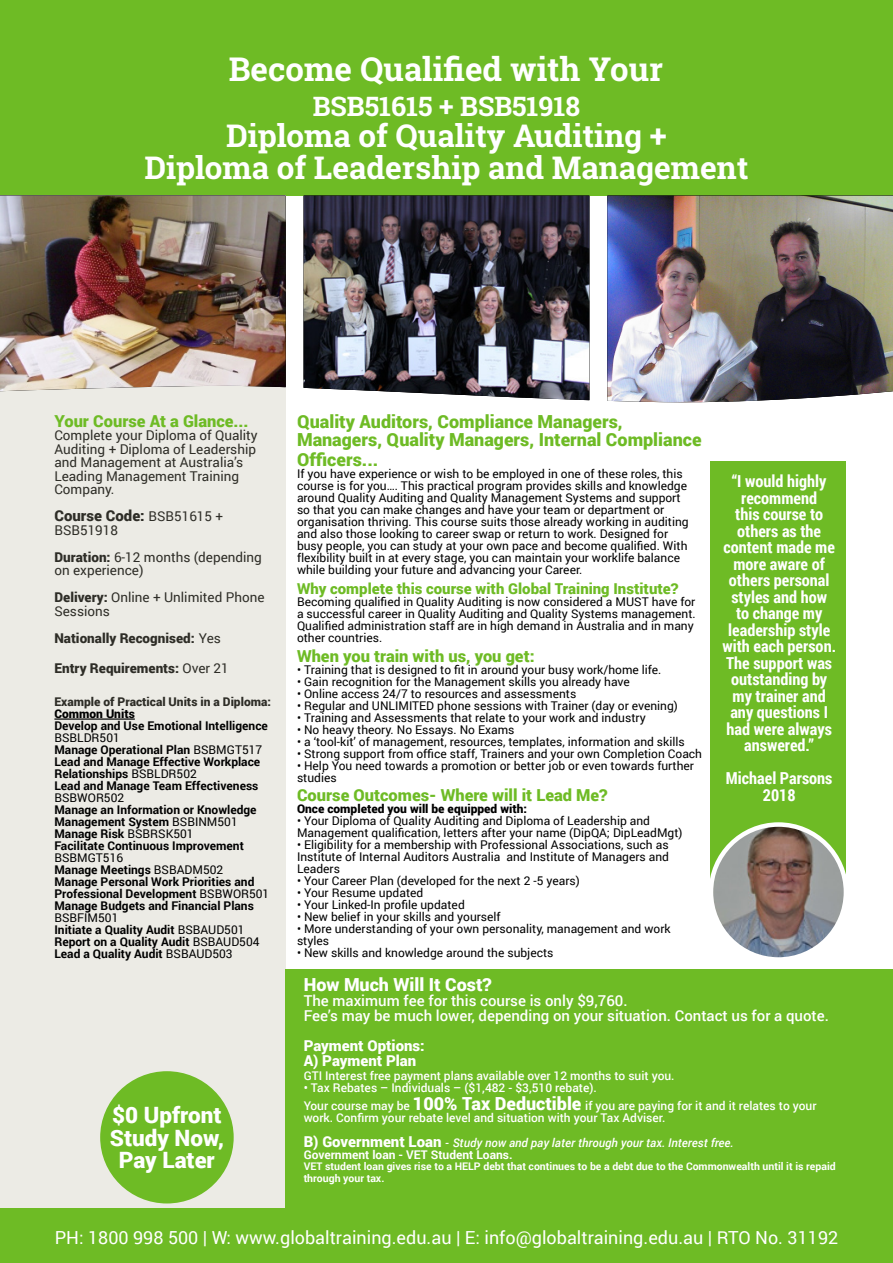
<style>
.page{position:relative;width:893px;height:1263px;background:#fff}
.page>*{position:absolute;margin:0;border:0;box-sizing:border-box;transform-origin:0 0}
.t1{font:700 33px "Roboto Slab";color:#fff}
.t2{font:700 31.5px/31.5px "Roboto Slab";color:#fff;text-align:center}
.t3{font:700 27px "Roboto Slab";color:#fff}
.t4{font:900 22.5px/22.5px "Roboto";color:#fff;text-align:center}
.t5{font:900 18px/18px "Roboto";color:#6ebb25}
.t6{font:18px "Roboto";color:#fff}
.t7{font:900 18px "Roboto";color:#fff}
.t8{font:700 16.5px/16.5px "Roboto Condensed";color:#fff;text-align:center}
.t9{font:900 16.5px "Roboto";color:#6ebb25}
.t10{font:500 15px/15px "Roboto";color:#fff}
.t11{font:900 15px "Roboto";color:#6ebb25}
.t12{font:900 15px/15px "Roboto";color:#fff}
.t13{font:900 15px "Roboto";color:#2e2d27}
.t14{font:13.5px/13.5px "Roboto";color:#2e2d27}
.t15{font:900 13.5px/27px "Roboto";color:#2e2d27}
.t16{font:12px/12px "Roboto";color:#000}
.t17{font:700 12px/12px "Roboto";color:#000}
.t18{font:500 12px/18px "Roboto";color:#fff}
.t19{font:900 12px "Roboto";color:#000}
.t20{font:900 12px "Roboto";color:#2e2d27}
.t21{font:700 12px "Roboto";color:#fff}
.t22{font:700 10.5px/12px "Roboto";color:#fff}
.s1{font-weight:400;font-size:13.5px}
.s2{font-weight:900}
.s3{font-weight:400}
.s4{font-weight:900;font-size:18px}
.s5{font-weight:900;font-size:15px}
.s6{font-style:italic}
</style>
<div class="page">
<div style="left:0;top:0;width:893px;height:195px;background:#6ebb25"></div>
<div style="left:0;top:195px;width:285px;height:1068px;background:#ecebe5"></div>
<div style="left:0;top:1209px;width:893px;height:54px;background:#6ebb25"></div>
<img style="left:0;top:196px;width:286px;height:195px">
<img style="left:304px;top:196px;width:285px;height:204px">
<img style="left:607px;top:196px;width:286px;height:206px">
<hr style="left:54px;top:718px;width:81px;height:2px;background:#000">
<div style="left:711px;top:461px;width:135px;height:435px;background:#6ebb25"></div>
<img style="left:711px;top:825px;width:135px;height:132px">
<div style="left:709px;top:822px;width:139px;height:140px;border:4px solid #fff;border-radius:50%"></div>
<div style="left:285px;top:969px;width:608px;height:240px;background:#6ebb25"></div>
<div style="left:100px;top:1071px;width:134px;height:132px;background:#6ebb25;border-radius:50%"></div>
<h1 class="t1" style="left:229px;top:47px;width:436px">Become Qualified with Your</h1>
<h3 class="t3" style="left:313px;top:87px;width:269px">BSB51615 + BSB51918</h3>
<h2 class="t2" style="left:144px;top:120px;width:606px">Diploma of Quality Auditing +<br>Diploma of Leadership and Management</h2>
<h3 class="t9" style="left:54px;top:409px;width:196px">Your Course At a Glance...</h3>
<p class="t14" style="left:54px;top:428px;width:205px">Complete your Diploma of Quality<br>Auditing + Diploma of Leadership and Management at Australia’s<br>Leading Management Training<br>Company.</p>
<p class="t13" style="left:54px;top:505px;width:170px">Course Code: <span class="s1">BSB51615 +</span></p>
<p class="t14" style="left:54px;top:516px;width:209px;line-height:27px">BSB51918<br><span class="s2">Duration:</span> 6-12 months (depending</p>
<p class="t14" style="left:54px;top:556px;width:212px;line-height:27px">on experience)<br><span class="s2">Delivery:</span> Online + Unlimited Phone</p>
<p class="t15" style="left:54px;top:597px;width:168px"><span class="s3">Sessions<br></span>Nationally Recognised: <span class="s3">Yes</span></p>
<p class="t15" style="left:54px;top:654px;width:176px">Entry Requirements: <span class="s3">Over 21</span></p>
<p class="t20" style="left:54px;top:693px;width:218px">Example of Practical Units in a Diploma:</p>
<p class="t19" style="left:54px;top:705px;width:82px">Common Units</p>
<p class="t17" style="left:54px;top:719px;width:215px">Develop and Use Emotional Intelligence</p>
<p class="t17" style="left:54px;top:731px;width:209px"><span class="s3">BSBLDR501<br></span>Manage Operational Plan <span class="s3">BSBMGT517<br></span>Lead and Manage Effective Workplace<br>Relationships <span class="s3">BSBLDR502<br></span>Lead and Manage Team Effectiveness</p>
<p class="t16" style="left:54px;top:791px;width:71px">BSBWOR502</p>
<p class="t17" style="left:54px;top:803px;width:204px">Manage an Information or Knowledge<br>Management System <span class="s3">BSBINM501<br></span>Manage Risk <span class="s3">BSBRSK501<br></span>Facilitate Continuous Improvement</p>
<p class="t17" style="left:54px;top:851px;width:216px"><span class="s3">BSBMGT516<br></span>Manage Meetings <span class="s3">BSBADM502<br></span>Manage Personal Work Priorities and<br>Professional Development <span class="s3">BSBWOR501<br></span>Manage Budgets and Financial Plans</p>
<p class="t17" style="left:54px;top:911px;width:207px"><span class="s3">BSBFIM501<br></span>Initiate a Quality Audit <span class="s3">BSBAUD501<br></span>Report on a Quality Audit <span class="s3">BSBAUD504<br></span>Lead a Quality Audit <span class="s3">BSBAUD503</span></p>
<h3 class="t4" style="left:110px;top:1103px;width:116px">$0 Upfront<br>Study Now,<br>Pay Later</h3>
<h3 class="t5" style="left:297px;top:412px;width:406px">Quality Auditors, Compliance Managers,<br>Managers, Quality Managers, Internal Compliance</h3>
<h3 class="t5" style="left:297px;top:450px;width:83px">Officers...</h3>
<p class="t16" style="left:297px;top:467px;width:393px">If you have experience or wish to be employed in one of these roles, this course is for you…. This practical program provides skills and knowledge around Quality Auditing and Quality Management Systems and support so that you can make changes and have your team or department or organisation thriving. This course suits those already working in auditing and also those looking to career swap or return to work. Designed for busy people, you can study at your own pace and become qualified. With flexibility built in at every stage, you can maintain your worklife balance while building your future and advancing your Career.</p>
<p class="t11" style="left:297px;top:578px;width:383px">Why complete this course with Global Training Institute?</p>
<p class="t16" style="left:297px;top:595px;width:400px">Becoming qualified in Quality Auditing is now considered a MUST have for a successful career in Quality Auditing and Quality Systems management.<br>Qualified administration staff are in high demand in Australia and in many other countries.</p>
<h3 class="t9" style="left:297px;top:644px;width:239px">When you train with us, you get:</h3>
<p class="t16" style="left:297px;top:663px;width:366px">• Training that is designed to fit in around your busy work/home life.</p>
<p class="t16" style="left:297px;top:675px;width:334px">• Gain recognition for the Management skills you already have</p>
<p class="t16" style="left:297px;top:687px;width:281px">• Online access 24/7 to resources and assessments</p>
<p class="t16" style="left:297px;top:699px;width:382px">• Regular and UNLIMITED phone sessions with Trainer (day or evening)</p>
<p class="t16" style="left:297px;top:711px;width:350px">• Training and Assessments that relate to your work and industry</p>
<p class="t16" style="left:297px;top:723px;width:219px">• No heavy theory. No Essays. No Exams</p>
<p class="t16" style="left:297px;top:735px;width:389px">• a ‘tool-kit’ of management, resources, templates, information and skills</p>
<p class="t16" style="left:297px;top:747px;width:407px">• Strong support from office staff, Trainers and your own Completion Coach</p>
<p class="t16" style="left:297px;top:759px;width:398px">• Help You need towards a promotion or better job or even towards further studies</p>
<h3 class="t9" style="left:297px;top:784px;width:312px">Course Outcomes- Where will it Lead Me?</h3>
<p class="t19" style="left:297px;top:801px;width:231px">Once completed you will be equipped with:</p>
<p class="t16" style="left:297px;top:815px;width:387px">• Your Diploma of Quality Auditing and Diploma of Leadership and<br>Management qualification, letters after your name (DipQA; DipLeadMgt)</p>
<p class="t16" style="left:297px;top:839px;width:374px;text-align:justify">• Eligibility for a membership with Professional Associations, such as Institute of Internal Auditors Australia and Institute of Managers and Leaders</p>
<p class="t16" style="left:297px;top:875px;width:284px">• Your Career Plan (developed for the next 2 -5 years)</p>
<p class="t16" style="left:297px;top:887px;width:128px">• Your Resume updated</p>
<p class="t16" style="left:297px;top:899px;width:169px">• Your Linked-In profile updated</p>
<p class="t16" style="left:297px;top:911px;width:205px">• New belief in your skills and yourself</p>
<p class="t16" style="left:297px;top:923px;width:375px">• More understanding of your own personality, management and work styles</p>
<p class="t16" style="left:297px;top:947px;width:258px">• New skills and knowledge around the subjects</p>
<h3 class="t7" style="left:304px;top:972px;width:190px">How Much Will It Cost?</h3>
<p class="t10" style="left:304px;top:993px;width:527px">The maximum fee for this course is only $9,760.<br>Fee’s may be much lower, depending on your situation. Contact us for a quote.</p>
<p class="t12" style="left:304px;top:1038px;width:123px">Payment Options:<br>A) Payment Plan</p>
<p class="t18" style="left:304px;top:1066px;width:372px">GTI Interest free payment plans available over 12 months to suit you.</p>
<p class="t18" style="left:304px;top:1078px;width:514px">• Tax Rebates – Individuals – ($1,482 - $3,510 rebate).<br>Your course may be <span class="s4">100% Tax Deductible</span> if you are paying for it and it relates to your</p>
<p class="t18" style="left:304px;top:1104px;width:432px;line-height:25.5px">work. Confirm your rebate level and situation with your Tax Adviser.<br><span class="s5">B) Government Loan</span> <span class="s6">- Study now and pay later through your tax. Interest free.</span></p>
<p class="t21" style="left:304px;top:1146px;width:210px">Government loan - VET Student Loans.</p>
<p class="t22" style="left:304px;top:1160px;width:534px">VET student loan gives rise to a HELP debt that continues to be a debt due to the Commonwealth until it is repaid through your tax.</p>
<p class="t8" style="left:722px;top:472px;width:115px">“I would highly recommend<br>this course to others as the content made me more aware of others personal styles and how<br>to change my leadership style with each person.<br>The support was outstanding by my trainer and any questions I had were always answered.”</p>
<h3 class="t8" style="left:726px;top:769px;width:108px">Michael Parsons<br>2018</h3>
<h3 class="t6" style="left:55px;top:1225px;width:785px">PH: 1800 998 500 | W: www.globaltraining.edu.au | E: info@globaltraining.edu.au | RTO No. 31192</h3>
</div>
